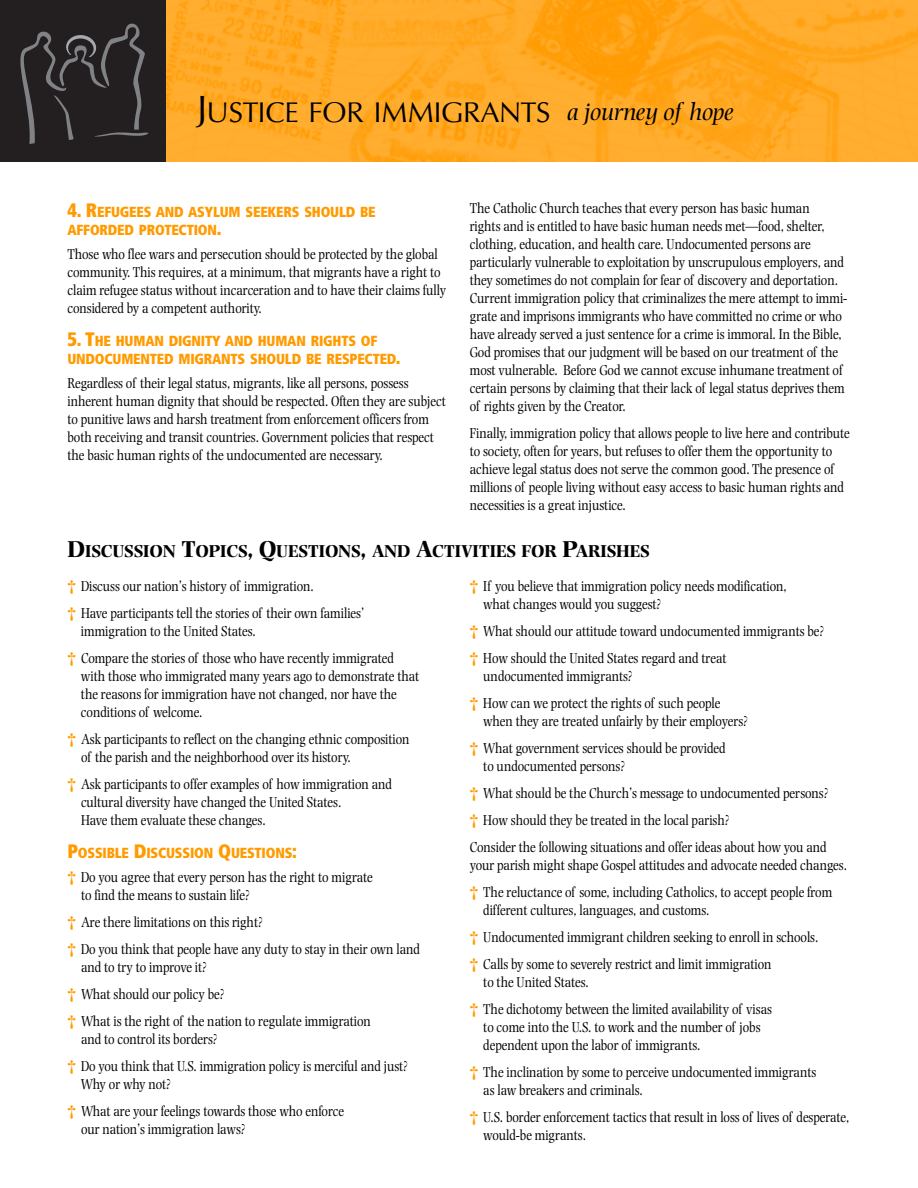
<style>
.page{position:relative;width:918px;height:1188px;background:#fff}
.page>*{position:absolute;margin:0;border:0;box-sizing:border-box;transform-origin:0 0}
.t1{font:29.25px "Optus T";letter-spacing:-.015em;color:#000}
.t2{font:700 18px "Photina";letter-spacing:-.015em;color:#000}
.t3{font:15px/18px "Photina";letter-spacing:-.005em;color:#000;scale:.85 1}
.t4{font:900 condensed 14.7px/18px "Frutiger";letter-spacing:-.015em;color:#ff9b00;scale:.95 1}
.s1{font-size:39px}
.s2{font-family:"Photina";font-style:italic;font-size:25.5px}
.s3{font-size:19.5px}
.s4{font-size:24px}
.s5{font-weight:700;color:#ff9b00}
</style>
<div class="page">
<img style="left:165px;top:0;width:753px;height:162px">
<div style="left:0;top:0;width:165px;height:162px;background:#231f20"></div>
<svg style="left:20px;top:23px;width:129px;height:121px"></svg>
<h1 class="t1" style="left:196px;top:95px;width:539px"><span class="s1">J</span>USTICE FOR IMMIGRANTS <span class="s2">a journey of hope</span></h1>
<p class="t4" style="left:67px;top:204px;width:326px"><span class="s3">4. R</span>EFUGEES AND ASYLUM SEEKERS SHOULD BE<br>AFFORDED PROTECTION<span class="s3">.</span></p>
<p class="t3" style="left:68px;top:246px;width:447px">Those who flee wars and persecution should be protected by the global community. This requires, at a minimum, that migrants have a right to claim refugee status without incarceration and to have their claims fully considered by a competent authority.</p>
<p class="t4" style="left:67px;top:333px;width:352px"><span class="s3">5. T</span>HE HUMAN DIGNITY AND HUMAN RIGHTS OF<br>UNDOCUMENTED MIGRANTS SHOULD BE RESPECTED<span class="s3">.</span></p>
<p class="t3" style="left:68px;top:375px;width:447px">Regardless of their legal status, migrants, like all persons, possess inherent human dignity that should be respected. Often they are subject to punitive laws and harsh treatment from enforcement officers from both receiving and transit countries. Government policies that respect the basic human rights of the undocumented are necessary.</p>
<p class="t3" style="left:470px;top:200px;width:446px">The Catholic Church teaches that every person has basic human<br>rights and is entitled to have basic human needs met—food, shelter, clothing, education, and health care. Undocumented persons are particularly vulnerable to exploitation by unscrupulous employers, and they sometimes do not complain for fear of discovery and deportation.<br>Current immigration policy that criminalizes the mere attempt to immi&shy;grate and imprisons immigrants who have committed no crime or who have already served a just sentence for a crime is immoral. In the Bible, God promises that our judgment will be based on our treatment of the most vulnerable. Before God we cannot excuse inhumane treatment of certain persons by claiming that their lack of legal status deprives them of rights given by the Creator.</p>
<p class="t3" style="left:470px;top:425px;width:449px">Finally, immigration policy that allows people to live here and contribute to society, often for years, but refuses to offer them the opportunity to achieve legal status does not serve the common good. The presence of millions of people living without easy access to basic human rights and necessities is a great injustice.</p>
<p class="t2" style="left:68px;top:544px;width:584px"><span class="s4">D</span>ISCUSSION <span class="s4">T</span>OPICS<span class="s4">, Q</span>UESTIONS<span class="s4">,</span> AND <span class="s4">A</span>CTIVITIES FOR <span class="s4">P</span>ARISHES</p>
<p class="t3" style="left:68px;top:574px;width:351px;line-height:27px"><span class="s5">†</span> Discuss our nation’s history of immigration.<br><span class="s5">†</span> Have participants tell the stories of their own families’</p>
<p class="t3" style="left:68px;top:619px;width:386px;line-height:27px;text-indent:13px">immigration to the United States.<br><span class="s5">†</span> Compare the stories of those who have recently immigrated</p>
<p class="t3" style="left:81px;top:668px;width:399px">with those who immigrated many years ago to demonstrate that the reasons for immigration have not changed, nor have the conditions of welcome.</p>
<p class="t3" style="left:81px;top:731px;width:388px;text-indent:-14px"><span class="s5">†</span> Ask participants to reflect on the changing ethnic composition of the parish and the neighborhood over its history.</p>
<p class="t3" style="left:81px;top:776px;width:368px;text-indent:-14px"><span class="s5">†</span> Ask participants to offer examples of how immigration and cultural diversity have changed the United States.<br>Have them evaluate these changes.</p>
<p class="t4" style="left:68px;top:845px;width:243px"><span class="s3">P</span>OSSIBLE <span class="s3">D</span>ISCUSSION <span class="s3">Q</span>UESTIONS<span class="s3">:</span></p>
<p class="t3" style="left:81px;top:869px;width:345px;text-indent:-14px"><span class="s5">†</span> Do you agree that every person has the right to migrate to find the means to sustain life?</p>
<p class="t3" style="left:68px;top:910px;width:416px;line-height:27px"><span class="s5">†</span> Are there limitations on this right?<br><span class="s5">†</span> Do you think that people have any duty to stay in their own land</p>
<p class="t3" style="left:68px;top:955px;width:359px;line-height:27px;text-indent:14px">and to try to improve it?<br><span class="s5">†</span> What should our policy be?<br><span class="s5">†</span> What is the right of the nation to regulate immigration</p>
<p class="t3" style="left:68px;top:1026px;width:402px;line-height:27px;text-indent:14px">and to control its borders?<br><span class="s5">†</span> Do you think that U.S. immigration policy is merciful and just?</p>
<p class="t3" style="left:68px;top:1071px;width:327px;line-height:27px;text-indent:13px">Why or why not?<br><span class="s5">†</span> What are your feelings towards those who enforce</p>
<p class="t3" style="left:81px;top:1121px;width:195px">our nation’s immigration laws?</p>
<p class="t3" style="left:483px;top:578px;width:359px;text-indent:-14px"><span class="s5">†</span> If you believe that immigration policy needs modification, what changes would you suggest?</p>
<p class="t3" style="left:470px;top:619px;width:419px;line-height:27px"><span class="s5">†</span> What should our attitude toward undocumented immigrants be? <span class="s5">†</span> How should the United States regard and treat</p>
<p class="t3" style="left:470px;top:664px;width:297px;line-height:27px;text-indent:14px">undocumented immigrants?<br><span class="s5">†</span> How can we protect the rights of such people</p>
<p class="t3" style="left:470px;top:709px;width:329px;line-height:27px;text-indent:14px">when they are treated unfairly by their employers? <span class="s5">†</span> What government services should be provided</p>
<p class="t3" style="left:470px;top:754px;width:424px;line-height:27px;text-indent:14px">to undocumented persons?<br><span class="s5">†</span> What should be the Church’s message to undocumented persons? <span class="s5">†</span> How should they be treated in the local parish?<br>Consider the following situations and offer ideas about how you and</p>
<p class="t3" style="left:470px;top:852px;width:445px;line-height:27px">your parish might shape Gospel attitudes and advocate needed changes. <span class="s5">†</span> The reluctance of some, including Catholics, to accept people from</p>
<p class="t3" style="left:470px;top:897px;width:412px;line-height:27px;text-indent:14px">different cultures, languages, and customs.<br><span class="s5">†</span> Undocumented immigrant children seeking to enroll in schools. <span class="s5">†</span> Calls by some to severely restrict and limit immigration</p>
<p class="t3" style="left:470px;top:969px;width:357px;line-height:27px;text-indent:14px">to the United States.<br><span class="s5">†</span> The dichotomy between the limited availability of visas</p>
<p class="t3" style="left:483px;top:1019px;width:328px">to come into the U.S. to work and the number of jobs dependent upon the labor of immigrants.</p>
<p class="t3" style="left:483px;top:1064px;width:393px;text-indent:-14px"><span class="s5">†</span> The inclination by some to perceive undocumented immigrants as law breakers and criminals.</p>
<p class="t3" style="left:483px;top:1109px;width:432px;text-indent:-14px"><span class="s5">†</span> U.S. border enforcement tactics that result in loss of lives of desperate, would-be migrants.</p>
</div>
